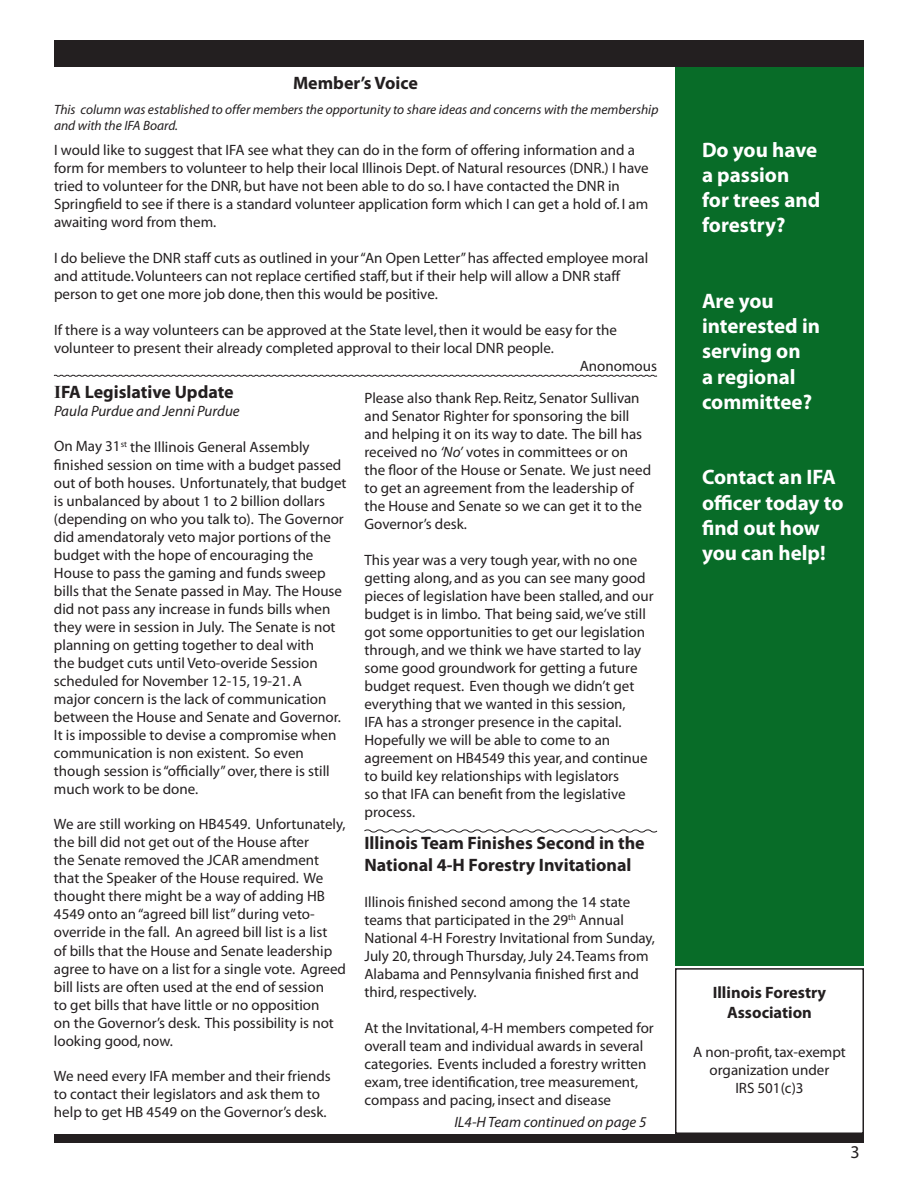
<style>
.page{position:relative;width:918px;height:1188px;background:#fff}
.page>*{position:absolute;margin:0;border:0;box-sizing:border-box;transform-origin:0 0}
.t1{font:700 21px/25.2px "Myriad Pro";color:#fff}
.t2{font:700 18px/21.6px "Myriad Pro";color:#231f20}
.t3{font:700 18px "Myriad";color:#231f20}
.t4{font:18px "Myriad";color:#231f20}
.t5{font:700 16.5px/19.8px "Myriad Pro";color:#231f20;text-align:center}
.t6{font:15px/18px "Myriad";color:#231f20}
.t7{font:italic 15px "Myriad";color:#231f20}
.t8{font:italic 13.5px/16.2px "Myriad";color:#231f20}
.s1{font-style:italic}
.s2{font-family:"Times New Roman"}
</style>
<div class="page">
<div style="left:54px;top:1134px;width:810px;height:9px;background:#231f20"></div>
<div style="left:54px;top:40px;width:810px;height:28px;background:#231f20"></div>
<div style="left:675px;top:68px;width:189px;height:898px;background:#086c28"></div>
<svg style="left:53px;top:374px;width:605px;height:3px"></svg>
<div style="left:675px;top:968px;width:189px;height:166px;border:2px solid #231f20"></div>
<svg style="left:364px;top:829px;width:294px;height:4px"></svg>
<p class="t2" style="left:293px;top:73px;width:126px">Member’s Voice</p>
<p class="t8" style="left:54px;top:102px;width:606px">This column was established to offer members the opportunity to share ideas and concerns with the membership and with the IFA Board.</p>
<p class="t6" style="left:54px;top:142px;width:596px">I would like to suggest that IFA see what they can do in the form of offering information and a form for members to volunteer to help their local Illinois Dept. of Natural resources (DNR.) I have tried to volunteer for the DNR, but have not been able to do so. I have contacted the DNR in Springfield to see if there is a standard volunteer application form which I can get a hold of. I am awaiting word from them.</p>
<p class="t6" style="left:54px;top:250px;width:596px">I do believe the DNR staff cuts as outlined in your “An Open Letter” has affected employee moral and attitude. Volunteers can not replace certified staff, but if their help will allow a DNR staff person to get one more job done, then this would be positive.</p>
<p class="t6" style="left:54px;top:322px;width:564px">If there is a way volunteers can be approved at the State level, then it would be easy for the</p>
<p class="t6" style="left:54px;top:340px;width:501px">volunteer to present their already completed approval to their local DNR people.</p>
<p class="t6" style="left:580px;top:358px;width:79px">Anonomous</p>
<p class="t6" style="left:364px;top:389px;width:288px">Please also thank Rep. Reitz, Senator Sullivan and Senator Righter for sponsoring the bill and helping it on its way to date. The bill has received no <span class="s1">‘No’</span> votes in committees or on the floor of the House or Senate. We just need to get an agreement from the leadership of the House and Senate so we can get it to the Governor’s desk.</p>
<p class="t6" style="left:364px;top:551px;width:291px">This year was a very tough year, with no one getting along, and as you can see many good pieces of legislation have been stalled, and our budget is in limbo. That being said, we’ve still got some opportunities to get our legislation through, and we think we have started to lay some good groundwork for getting a future budget request. Even though we didn’t get everything that we wanted in this session,<br>IFA has a stronger presence in the capital.<br>Hopefully we will be able to come to an agreement on HB4549 this year, and continue to build key relationships with legislators<br>so that IFA can benefit from the legislative process.</p>
<p class="t3" style="left:54px;top:382px;width:181px"><span class="s2">I</span>FA Legislative Update</p>
<p class="t7" style="left:54px;top:403px;width:187px">Paula Purdue and Jenni Purdue</p>
<p class="t6" style="left:54px;top:438px;width:294px">On May 31<sup>st</sup> the Illinois General Assembly finished session on time with a budget passed out of both houses. Unfortunately, that budget is unbalanced by about 1 to 2 billion dollars (depending on who you talk to). The Governor did amendatoraly veto major portions of the budget with the hope of encouraging the House to pass the gaming and funds sweep bills that the Senate passed in May. The House did not pass any increase in funds bills when they were in session in July. The Senate is not planning on getting together to deal with<br>the budget cuts until Veto-overide Session scheduled for November 12-15, 19-21. A<br>major concern is the lack of communication between the House and Senate and Governor.<br>It is impossible to devise a compromise when communication is non existent. So even though session is “officially” over, there is still much work to be done.</p>
<p class="t6" style="left:54px;top:816px;width:294px">We are still working on HB4549. Unfortunately, the bill did not get out of the House after<br>the Senate removed the JCAR amendment that the Speaker of the House required. We thought there might be a way of adding HB 4549 onto an “agreed bill list” during veto&shy;override in the fall. An agreed bill list is a list<br>of bills that the House and Senate leadership agree to have on a list for a single vote. Agreed bill lists are often used at the end of session<br>to get bills that have little or no opposition<br>on the Governor’s desk. This possibility is not looking good, now.</p>
<p class="t6" style="left:54px;top:1068px;width:278px">We need every IFA member and their friends to contact their legislators and ask them to help to get HB 4549 on the Governor’s desk.</p>
<p class="t2" style="left:364px;top:832px;width:282px">Illinois Team Finishes Second in the<br>National 4-H Forestry Invitational</p>
<p class="t6" style="left:364px;top:893px;width:292px">Illinois finished second among the 14 state teams that participated in the 29<sup>th</sup> Annual National 4-H Forestry Invitational from Sunday, July 20, through Thursday, July 24. Teams from Alabama and Pennsylvania finished first and third, respectively.</p>
<p class="t6" style="left:365px;top:1019px;width:291px">At the Invitational, 4-H members competed for overall team and individual awards in several categories. Events included a forestry written exam, tree identification, tree measurement, compass and pacing, insect and disease</p>
<p class="t7" style="left:454px;top:1115px;width:193px">IL4-H Team continued on page 5</p>
<h1 class="t1" style="left:702px;top:137px;width:120px">Do you have a passion for trees and forestry?</h1>
<h1 class="t1" style="left:702px;top:289px;width:120px">Are you interested in serving on<br>a regional committee?</h1>
<h1 class="t1" style="left:702px;top:465px;width:143px">Contact an IFA officer today to find out how you can help!</h1>
<p class="t5" style="left:713px;top:983px;width:115px">Illinois Forestry<br>Association</p>
<p class="t6" style="left:693px;top:1044px;width:154px;text-align:center">A non-profit, tax-exempt organization under<br>IRS 501(c)3</p>
<p class="t4" style="left:850px;top:1143px;width:11px">3</p>
</div>
